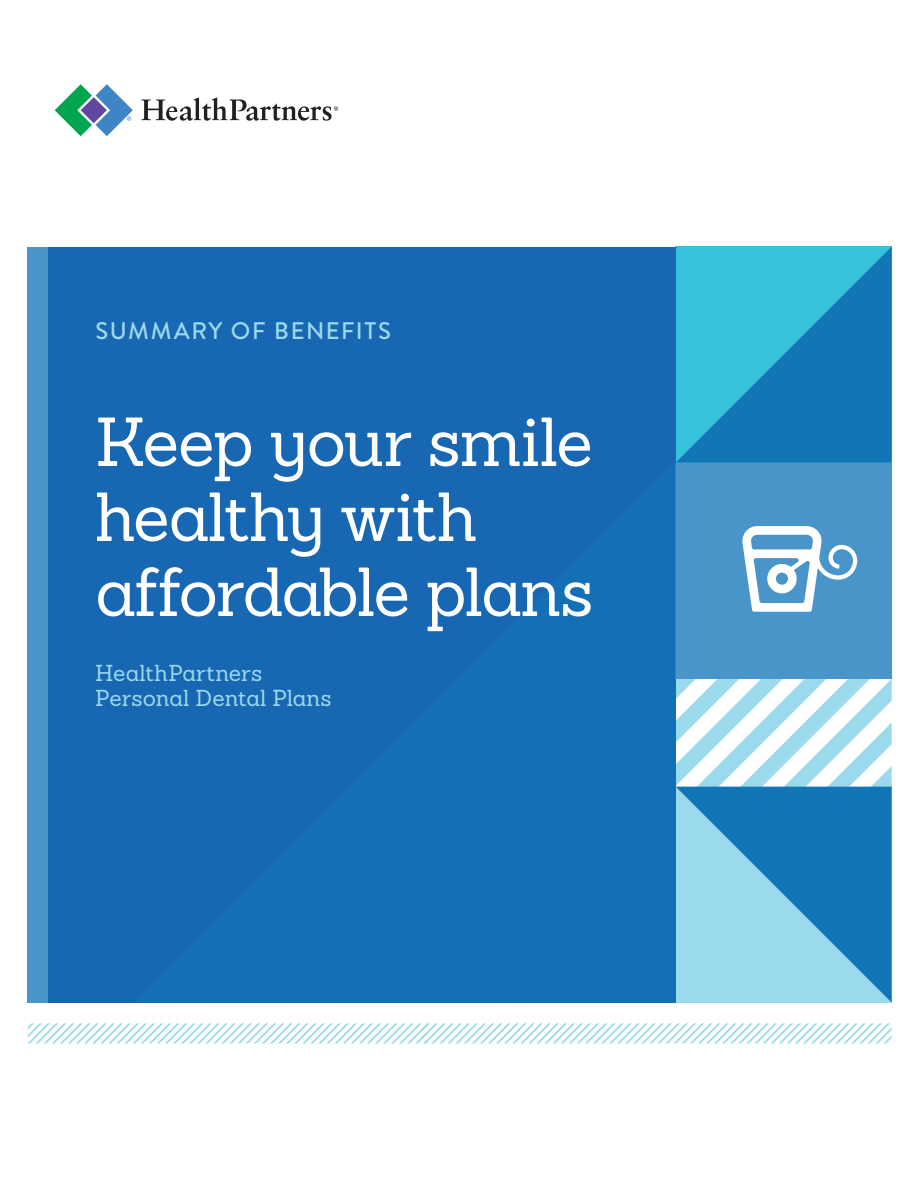
<style>
.page{position:relative;width:918px;height:1188px;background:#fff}
.page>*{position:absolute;margin:0;border:0;box-sizing:border-box;transform-origin:0 0}
.Small_Header{font:67.5px/75px "HP Sanchez";letter-spacing:-.025em;color:#fff}
.t1{font:500 24px "Brandon Text";letter-spacing:.065em;color:#9bdaec}
.Intro_Paragraph{font:22.5px/25.5px "HP Sanchez";letter-spacing:.005em;color:#9bdaec}
</style>
<div class="page">
<svg style="left:676px;top:679px;width:216px;height:108px"></svg>
<div style="left:28px;top:247px;width:648px;height:756px;background:#1867b3"></div>
<div style="left:676px;top:463px;width:216px;height:216px;background:#4994c8"></div>
<svg style="left:676px;top:247px;width:216px;height:216px;background:#249cc8"></svg>
<svg style="left:676px;top:787px;width:216px;height:216px;background:#56a8d1"></svg>
<div style="left:28px;top:247px;width:20px;height:756px;background:#4994c8"></div>
<svg style="left:28px;top:1023px;width:864px;height:21px"></svg>
<svg style="left:142px;top:97px;width:196px;height:24px"></svg>
<svg style="left:55px;top:84px;width:78px;height:52px"></svg>
<svg style="left:742px;top:526px;width:115px;height:86px"></svg>
<p class="t1" style="left:95px;top:314px;width:297px">SUMMARY OF BENEFITS</p>
<p class="Small_Header" style="left:95px;top:404px;width:500px">Keep your smile healthy with affordable plans</p>
<p class="Intro_Paragraph" style="left:95px;top:660px;width:238px">HealthPartners<br>Personal Dental Plans</p>
</div>
